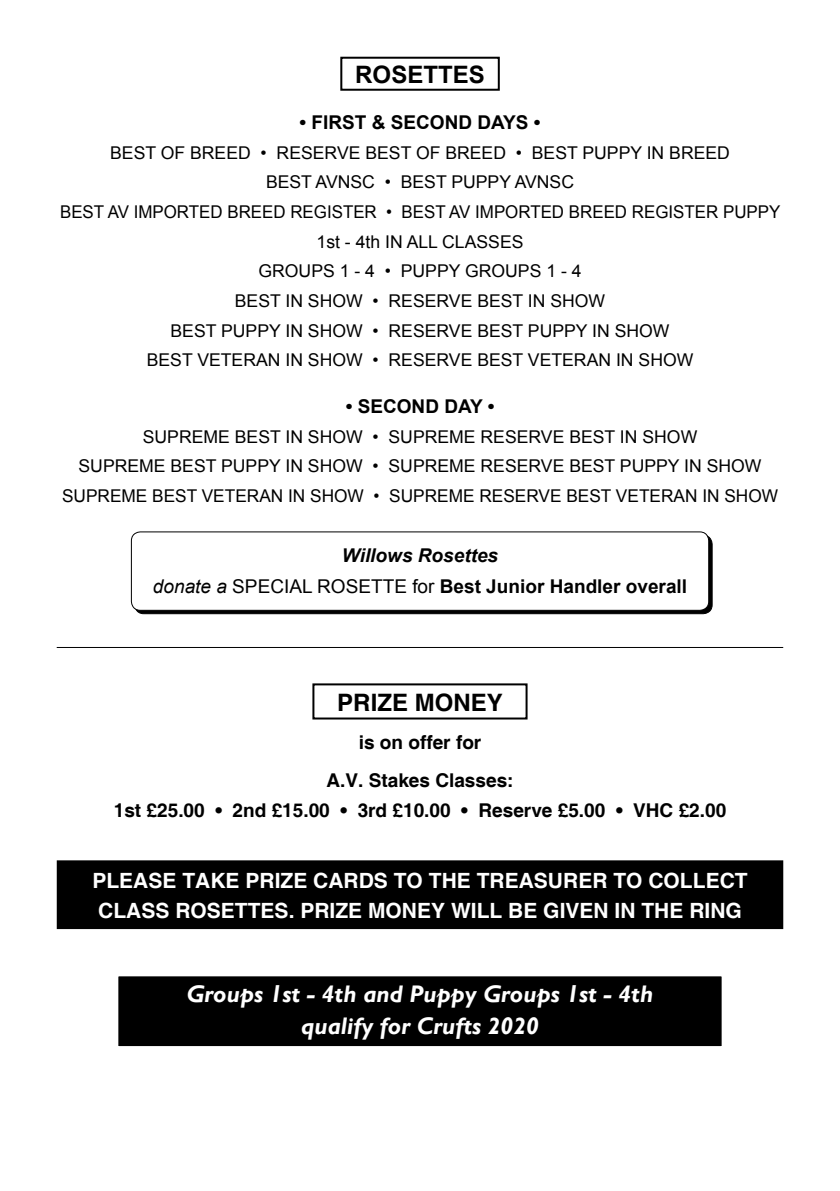
<style>
.page{position:relative;width:840px;height:1191px;background:#fff}
.page>*{position:absolute;margin:0;border:0;box-sizing:border-box;transform-origin:0 0}
.t1{font:italic 700 24px/31.6px "Gill Sans";color:#fff;text-align:center}
.t2{font:700 24px "Helvetica";color:#000}
.t3{font:700 24px "Arial";color:#000}
.t4{font:700 21px/30.8px "Helvetica";color:#fff}
.t5{font:700 19px/31.4px "Arial";color:#000;text-align:center}
.t6{font:700 19px/38.2px "Helvetica";color:#000;text-align:center}
.t7{font:17.6px/29.6px "Arial";color:#000;text-align:center}
.s1{font-style:italic}
.s2{font-weight:400;font-style:italic}
.s3{font-weight:400}
</style>
<div class="page">
<div style="left:134px;top:535px;width:578px;height:79px;border:1px solid #000;border-radius:9px"></div>
<div style="left:340px;top:57px;width:159px;height:34px;border:2px solid #000"></div>
<div style="left:312px;top:683px;width:215px;height:36px;border:2px solid #000"></div>
<div style="left:131px;top:532px;width:577px;height:78px;background:#fff;border-radius:9px"></div>
<div style="left:131px;top:531px;width:577px;height:80px;border:1px solid #000;border-radius:9px"></div>
<hr style="left:57px;top:647px;width:725px;height:1px;background:#000">
<div style="left:57px;top:861px;width:725px;height:67px;background:#000"></div>
<div style="left:57px;top:860px;width:725px;height:69px;border:1px solid #000"></div>
<div style="left:117px;top:975px;width:605px;height:72px;background:#000"></div>
<div style="left:116px;top:974px;width:607px;height:74px;border:2px solid #fff"></div>
<h1 class="t3" style="left:355px;top:59px;width:131px">ROSETTES</h1>
<p class="t5" style="left:299px;top:107px;width:242px">• FIRST &amp; SECOND DAYS •</p>
<p class="t7" style="left:60px;top:138px;width:721px">BEST OF BREED • RESERVE BEST OF BREED • BEST PUPPY IN BREED<br>BEST AVNSC • BEST PUPPY AVNSC<br>BEST AV IMPORTED BREED REGISTER • BEST AV IMPORTED BREED REGISTER PUPPY 1st - 4th IN ALL CLASSES<br>GROUPS 1 - 4 • PUPPY GROUPS 1 - 4<br>BEST IN SHOW • RESERVE BEST IN SHOW<br>BEST PUPPY IN SHOW • RESERVE BEST PUPPY IN SHOW<br>BEST VETERAN IN SHOW • RESERVE BEST VETERAN IN SHOW</p>
<p class="t5" style="left:345px;top:391px;width:150px">• SECOND DAY •</p>
<p class="t7" style="left:62px;top:422px;width:717px">SUPREME BEST IN SHOW • SUPREME RESERVE BEST IN SHOW<br>SUPREME BEST PUPPY IN SHOW • SUPREME RESERVE BEST PUPPY IN SHOW<br>SUPREME BEST VETERAN IN SHOW • SUPREME RESERVE BEST VETERAN IN SHOW</p>
<p class="t5" style="left:153px;top:540px;width:535px"><span class="s1">Willows Rosettes<br></span><span class="s2">donate a</span> <span class="s3">SPECIAL ROSETTE for</span> Best Junior Handler overall</p>
<h1 class="t2" style="left:337px;top:688px;width:167px">PRIZE MONEY</h1>
<p class="t6" style="left:326px;top:724px;width:188px">is on offer for<br>A.V. Stakes Classes:</p>
<p class="t6" style="left:114px;top:792px;width:613px">1st £25.00 • 2nd £15.00 • 3rd £10.00 • Reserve £5.00 • VHC £2.00</p>
<p class="t4" style="left:92px;top:865px;width:656px">PLEASE TAKE PRIZE CARDS TO THE TREASURER TO COLLECT<br>CLASS ROSETTES. PRIZE MONEY WILL BE GIVEN IN THE RING</p>
<h1 class="t1" style="left:186px;top:979px;width:468px">Groups 1st - 4th and Puppy Groups 1st - 4th qualify for Crufts 2020</h1>
</div>
